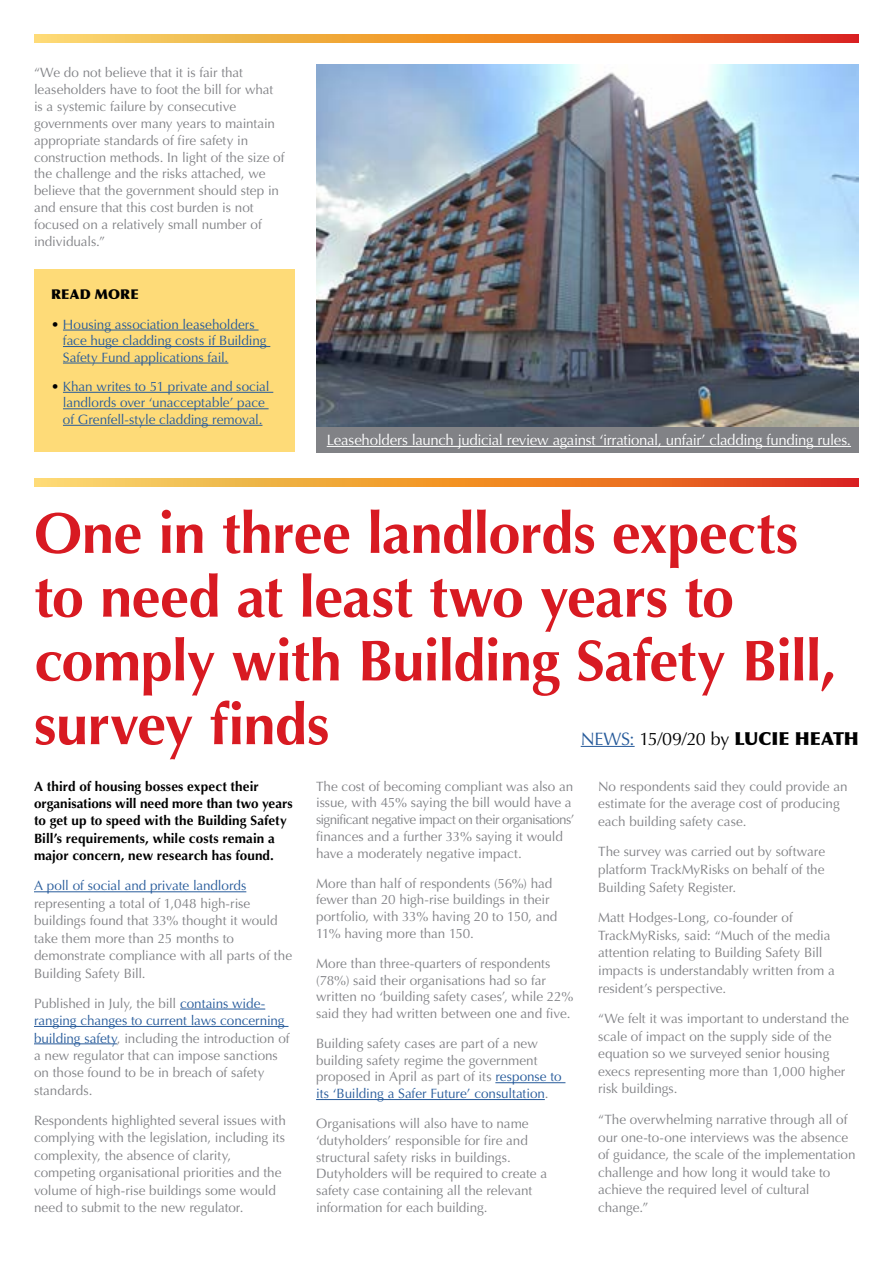
<style>
.page{position:relative;width:893px;height:1263px;background:#fff}
.page>*{position:absolute;margin:0;border:0;box-sizing:border-box;transform-origin:0 0}
.t1{font:700 57.75px/63.8px "Optima";letter-spacing:-.015em;color:#d81a22}
.t2{font:18px "Optima";letter-spacing:-.02em;color:#000}
.t3{font:15px "Optima";letter-spacing:-.025em;color:#fff}
.t4{font:13.5px/16.8px "Optima";letter-spacing:-.005em;color:#818286}
.t5{font:13.5px/16.5px "Optima";letter-spacing:-.005em;color:#275b9b}
.t6{font:700 13.5px/17.4px "Optima";letter-spacing:.005em;color:#000}
.t7{font:900 13.5px "Optima";letter-spacing:.01em;color:#000}
.s1{color:#000}
.s2{color:#275b9b}
.s3{font-weight:900}
</style>
<div class="page">
<svg style="left:34px;top:34px;width:825px;height:9px;background:#ed8d36"></svg>
<img style="left:316px;top:65px;width:543px;height:362px">
<div style="left:316px;top:427px;width:543px;height:25px;background:#818286"></div>
<hr style="left:327px;top:446px;width:524px;height:1px;background:#fff">
<div style="left:34px;top:269px;width:261px;height:183px;background:#fedb78"></div>
<hr style="left:63px;top:330px;width:196px;height:1px;background:#275b9b">
<hr style="left:63px;top:346px;width:207px;height:1px;background:#275b9b">
<hr style="left:63px;top:363px;width:165px;height:1px;background:#275b9b">
<hr style="left:63px;top:392px;width:210px;height:1px;background:#275b9b">
<hr style="left:63px;top:408px;width:206px;height:1px;background:#275b9b">
<hr style="left:63px;top:425px;width:199px;height:1px;background:#275b9b">
<hr style="left:581px;top:746px;width:54px;height:1px;background:#275b9b">
<svg style="left:34px;top:478px;width:825px;height:9px;background:#ed8d36"></svg>
<hr style="left:34px;top:891px;width:212px;height:1px;background:#275b9b">
<hr style="left:180px;top:1009px;width:85px;height:1px;background:#275b9b">
<hr style="left:34px;top:1026px;width:254px;height:1px;background:#275b9b">
<hr style="left:34px;top:1043px;width:83px;height:1px;background:#275b9b">
<hr style="left:495px;top:1082px;width:70px;height:1px;background:#275b9b">
<hr style="left:316px;top:1099px;width:229px;height:1px;background:#275b9b">
<p class="t4" style="left:34px;top:64px;width:252px">“We do not believe that it is fair that leaseholders have to foot the bill for what is a systemic failure by consecutive governments over many years to maintain appropriate standards of fire safety in construction methods. In light of the size of the challenge and the risks attached, we believe that the government should step in and ensure that this cost burden is not focused on a relatively small number of individuals.”</p>
<p class="t7" style="left:51px;top:286px;width:89px">READ MORE</p>
<p class="t5" style="left:63px;top:316px;width:205px;text-indent:-12px"><span class="s1">•</span> Housing association leaseholders face huge cladding costs if Building<br>Safety Fund applications fail.</p>
<p class="t5" style="left:51px;top:378px;width:220px;text-align:center"><span class="s1">•</span> Khan writes to 51 private and social landlords over ‘unacceptable’ pace<br>of Grenfell-style cladding removal.</p>
<p class="t3" style="left:327px;top:431px;width:526px">Leaseholders launch judicial review against ‘irrational, unfair’ cladding funding rules.</p>
<h1 class="t1" style="left:34px;top:502px;width:804px">One in three landlords expects to need at least two years to comply with Building Safety Bill, survey finds</h1>
<h2 class="t2" style="left:581px;top:728px;width:280px"><span class="s2">NEWS:</span> 15/09/20 by <span class="s3">LUCIE HEATH</span></h2>
<p class="t6" style="left:34px;top:777px;width:260px">A third of housing bosses expect their organisations will need more than two years to get up to speed with the Building Safety Bill’s requirements, while costs remain a major concern, new research has found.</p>
<p class="t5" style="left:34px;top:878px;width:214px">A poll of social and private landlords</p>
<p class="t4" style="left:34px;top:895px;width:260px;line-height:17.4px">representing a total of 1,048 high-rise buildings found that 33% thought it would take them more than 25 months to demonstrate compliance with all parts of the Building Safety Bill.</p>
<p class="t4" style="left:34px;top:995px;width:257px;line-height:17.4px">Published in July, the bill <span class="s2">contains wide&shy;ranging changes to current laws concerning building safety</span>, including the introduction of a new regulator that can impose sanctions on those found to be in breach of safety standards.</p>
<p class="t4" style="left:34px;top:1112px;width:253px;line-height:17.4px">Respondents highlighted several issues with complying with the legislation, including its complexity, the absence of clarity, competing organisational priorities and the volume of high-rise buildings some would need to submit to the new regulator.</p>
<p class="t4" style="left:316px;top:778px;width:260px">The cost of becoming compliant was also an issue, with 45% saying the bill would have a significant negative impact on their organisations’ finances and a further 33% saying it would have a moderately negative impact.</p>
<p class="t4" style="left:316px;top:875px;width:243px">More than half of respondents (56%) had fewer than 20 high-rise buildings in their portfolio, with 33% having 20 to 150, and 11% having more than 150.</p>
<p class="t4" style="left:316px;top:955px;width:259px">More than three-quarters of respondents (78%) said their organisations had so far written no ‘building safety cases’, while 22% said they had written between one and five.</p>
<p class="t4" style="left:316px;top:1035px;width:247px">Building safety cases are part of a new building safety regime the government proposed in April as part of its <span class="s2">response to its ‘Building a Safer Future’ consultation</span>.</p>
<p class="t4" style="left:316px;top:1115px;width:233px">Organisations will also have to name ‘dutyholders’ responsible for fire and structural safety risks in buildings.<br>Dutyholders will be required to create a safety case containing all the relevant information for each building.</p>
<p class="t4" style="left:598px;top:777px;width:251px;line-height:17.7px">No respondents said they could provide an estimate for the average cost of producing each building safety case.</p>
<p class="t4" style="left:598px;top:843px;width:229px;line-height:17.7px;text-align:justify">The survey was carried out by software platform TrackMyRisks on behalf of the Building Safety Register.</p>
<p class="t4" style="left:598px;top:909px;width:238px;line-height:17.7px">Matt Hodges-Long, co-founder of TrackMyRisks, said: “Much of the media attention relating to Building Safety Bill impacts is understandably written from a resident’s perspective.</p>
<p class="t4" style="left:598px;top:1010px;width:252px;line-height:17.7px">“We felt it was important to understand the scale of impact on the supply side of the equation so we surveyed senior housing execs representing more than 1,000 higher risk buildings.</p>
<p class="t4" style="left:598px;top:1110px;width:259px;line-height:17.7px">“The overwhelming narrative through all of our one-to-one interviews was the absence of guidance, the scale of the implementation challenge and how long it would take to achieve the required level of cultural change.”</p>
</div>
